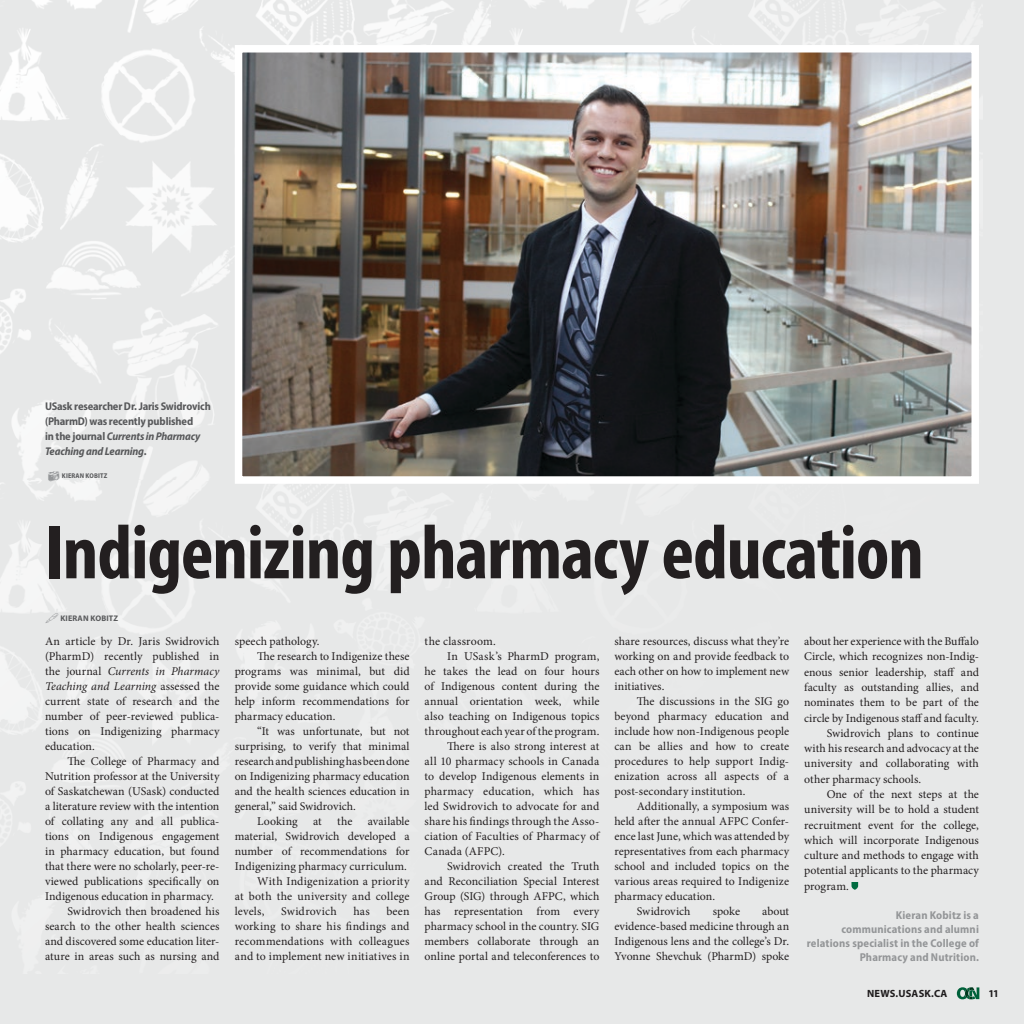
<style>
.page{position:relative;width:1024px;height:1024px;background:#e7e8e8}
.page>*{position:absolute;margin:0;border:0;box-sizing:border-box;transform-origin:0 0}
.heading_3{font:700 condensed 77.5px "Myriad Pro";letter-spacing:-.015em;color:#231f20}
.Copy{font:11.88px/15px "Minion Pro";letter-spacing:.005em;color:#231f20;text-align:justify}
.photo_caption{font:700 semi-condensed 11.38px/14px "Myriad Pro";letter-spacing:.015em;color:#949698;text-align:right}
.photo_caption-2{font:700 semi-condensed 11.25px/15px "Myriad Pro";letter-spacing:-.015em;color:#58595b}
.t1{font:700 10.5px "Myriad Pro";letter-spacing:.02em;color:#231f20}
.t2{font:700 8.12px "Myriad Pro";letter-spacing:.02em;color:#58595b}
.t3{font:700 semi-condensed 6.88px "Myriad Pro";letter-spacing:.02em;color:#58595b}
.s1{font-style:italic}
</style>
<div class="page">
<img style="left:0;top:0;width:940px;height:887px">
<svg style="left:851px;top:882px;width:7px;height:8px"></svg>
<img style="left:244px;top:54px;width:726px;height:421px">
<div style="left:235px;top:45px;width:744px;height:439px;border:8px solid #fff"></div>
<svg style="left:45px;top:612px;width:13px;height:11px"></svg>
<svg style="left:48px;top:471px;width:11px;height:10px"></svg>
<p class="photo_caption-2" style="left:45px;top:399px;width:167px">USask researcher Dr. Jaris Swidrovich (PharmD) was recently published<br>in the journal <span class="s1">Currents in Pharmacy<br>Teaching and Learning</span>.</p>
<p class="t3" style="left:62px;top:472px;width:47px">KIERAN KOBITZ</p>
<p class="heading_3" style="left:45px;top:504px;width:880px">Indigenizing pharmacy education</p>
<p class="t2" style="left:60px;top:612px;width:59px">KIERAN KOBITZ</p>
<p class="Copy" style="left:45px;top:634px;width:176px">An article by Dr. Jaris Swidrovich (PharmD) recently published in the journal <span class="s1">Currents in Pharmacy Teaching and Learning</span> assessed the current state of research and the number of peer-reviewed publica&shy;tions on Indigenizing pharmacy education.</p>
<p class="Copy" style="left:45px;top:754px;width:176px;text-indent:23px">The College of Pharmacy and Nutrition professor at the University of Saskatchewan (USask) conducted a literature review with the intention of collating any and all publica&shy;tions on Indigenous engagement in pharmacy education, but found that there were no scholarly, peer-re&shy;viewed publications specifically on Indigenous education in pharmacy.</p>
<p class="Copy" style="left:45px;top:904px;width:176px;text-indent:23px">Swidrovich then broadened his search to the other health sciences and discovered some education liter&shy;ature in areas such as nursing and</p>
<p class="Copy" style="left:235px;top:634px;width:86px">speech pathology.</p>
<p class="Copy" style="left:235px;top:649px;width:176px;text-indent:23px">The research to Indigenize these programs was minimal, but did provide some guidance which could help inform recommendations for pharmacy education.</p>
<p class="Copy" style="left:235px;top:724px;width:176px;text-indent:23px">“It was unfortunate, but not surprising, to verify that minimal research and publishing has been done on Indigenizing pharmacy education and the health sciences education in general,” said Swidrovich.</p>
<p class="Copy" style="left:257px;top:814px;width:42px">Looking</p>
<p class="Copy" style="left:313px;top:814px;width:10px">at</p>
<p class="Copy" style="left:337px;top:814px;width:17px">the</p>
<p class="Copy" style="left:235px;top:814px;width:176px;text-indent:133px">available material, Swidrovich developed a number of recommendations for Indigenizing pharmacy curriculum.</p>
<p class="Copy" style="left:235px;top:874px;width:176px;text-indent:23px">With Indigenization a priority at both the university and college levels,</p>
<p class="Copy" style="left:235px;top:904px;width:176px;text-indent:152px">been working to share his findings and recommendations with colleagues and to implement new initiatives in</p>
<p class="Copy" style="left:281px;top:904px;width:57px">Swidrovich</p>
<p class="Copy" style="left:353px;top:904px;width:18px">has</p>
<p class="Copy" style="left:425px;top:634px;width:73px">the classroom.</p>
<p class="Copy" style="left:425px;top:649px;width:176px;text-indent:23px">In USask’s PharmD program, he takes the lead on four hours of Indigenous content during the annual orientation week, while also teaching on Indigenous topics throughout each year of the program.</p>
<p class="Copy" style="left:425px;top:739px;width:176px;text-indent:23px">There is also strong interest at all 10 pharmacy schools in Canada to develop Indigenous elements in pharmacy education, which has led Swidrovich to advocate for and share his findings through the Asso&shy;ciation of Faculties of Pharmacy of Canada (AFPC).</p>
<p class="Copy" style="left:425px;top:859px;width:176px;text-indent:23px">Swidrovich created the Truth and Reconciliation Special Interest Group (SIG) through AFPC, which has representation from every pharmacy school in the country. SIG members collaborate through an online portal and teleconferences to</p>
<p class="Copy" style="left:614px;top:634px;width:176px">share resources, discuss what they’re working on and provide feedback to each other on how to implement new initiatives.</p>
<p class="Copy" style="left:614px;top:694px;width:176px;text-indent:23px">The discussions in the SIG go beyond pharmacy education and include how non-Indigenous people can be allies and how to create procedures to help support Indig&shy;enization across all aspects of a post-secondary institution.</p>
<p class="Copy" style="left:614px;top:799px;width:176px;text-indent:23px">Additionally, a symposium was held after the annual AFPC Confer&shy;ence last June, which was attended by representatives from each pharmacy school and included topics on the various areas required to Indigenize pharmacy education.</p>
<p class="Copy" style="left:637px;top:904px;width:55px">Swidrovich</p>
<p class="Copy" style="left:713px;top:904px;width:29px">spoke</p>
<p class="Copy" style="left:614px;top:904px;width:176px;text-indent:148px">about evidence-based medicine through an Indigenous lens and the college’s Dr.<br>Yvonne Shevchuk (PharmD) spoke</p>
<p class="Copy" style="left:804px;top:634px;width:176px">about her experience with the Buffalo Circle, which recognizes non-Indig&shy;enous senior leadership, staff and faculty as outstanding allies, and nominates them to be part of the circle by Indigenous staff and faculty.</p>
<p class="Copy" style="left:804px;top:725px;width:176px;text-indent:23px">Swidrovich plans to continue with his research and advocacy at the university and collaborating with other pharmacy schools.</p>
<p class="Copy" style="left:804px;top:786px;width:176px;text-indent:23px">One of the next steps at the university will be to hold a student recruitment event for the college, which will incorporate Indigenous culture and methods to engage with potential applicants to the pharmacy program.</p>
<p class="photo_caption" style="left:807px;top:908px;width:174px">Kieran Kobitz is a<br>communications and alumni relations specialist in the College of<br>Pharmacy and Nutrition.</p>
<p class="t1" style="left:867px;top:986px;width:82px">NEWS.USASK.CA</p>
<p class="t1" style="left:988px;top:986px;width:12px">11</p>
</div>
